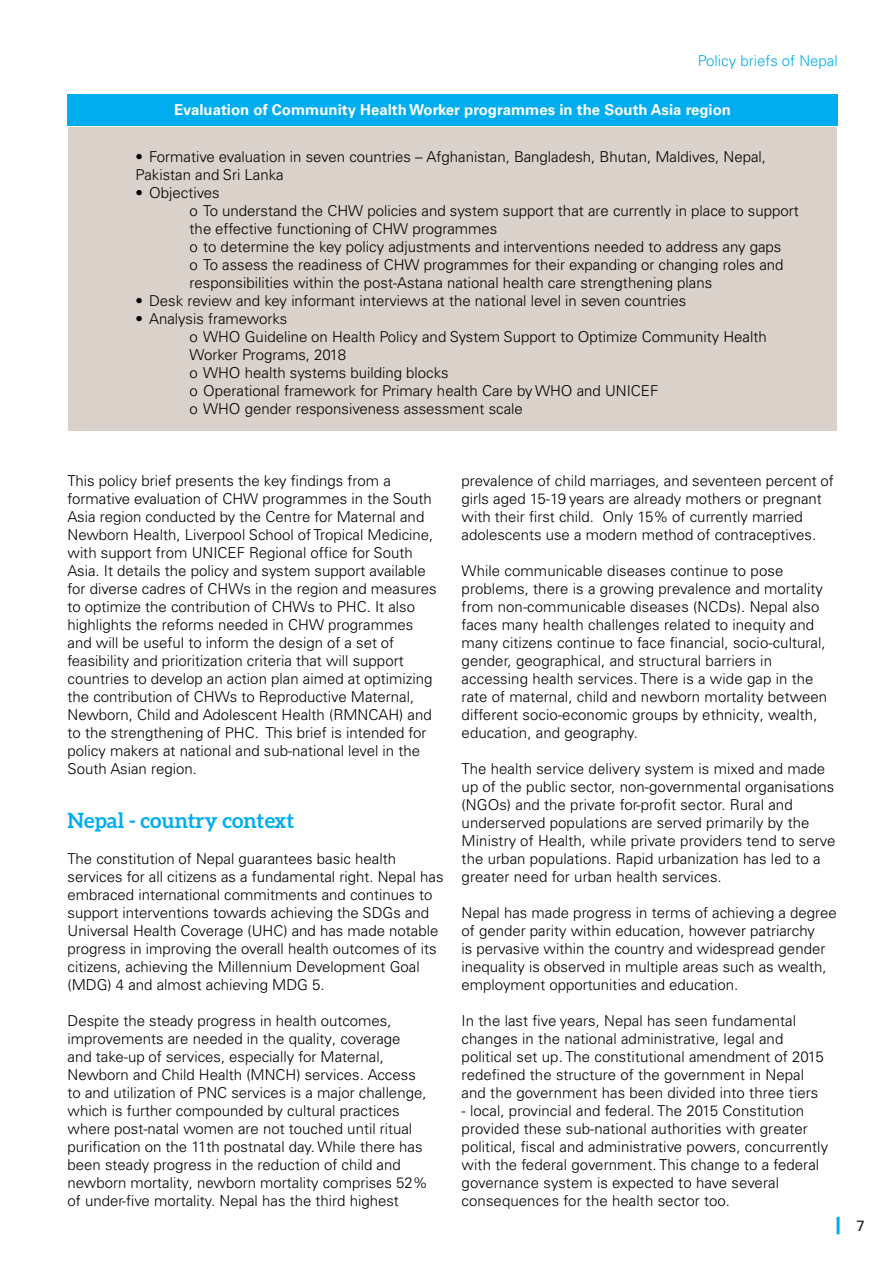
<style>
.page{position:relative;width:893px;height:1263px;background:#fff}
.page>*{position:absolute;margin:0;border:0;box-sizing:border-box;transform-origin:0 0}
.t1{font:700 21px "Aleo";color:#00adf0}
.t2{font:300 15px/18px "Univers LT Pro 45";color:#000}
.t3{font:700 15px "Univers LT Pro 65";color:#fff}
.t4{font:300 15px "Univers LT Pro 45";color:#00aeef}
.t5{font:15px "Univers LT Pro 55 Roman";color:#231f20}
</style>
<div class="page">
<hr style="left:837px;top:1217px;width:3px;height:17px;background:#00aeef">
<div style="left:68px;top:95px;width:770px;height:31px;background:#00aeef"></div>
<div style="left:68px;top:127px;width:769px;height:303px;background:#d9d1ca"></div>
<p class="t4" style="left:698px;top:52px;width:141px">Policy briefs of Nepal</p>
<p class="t3" style="left:174px;top:101px;width:558px">Evaluation of Community Health Worker programmes in the South Asia region</p>
<p class="t2" style="left:136px;top:148px;width:632px">• Formative evaluation in seven countries – Afghanistan, Bangladesh, Bhutan, Maldives, Nepal,<br>Pakistan and Sri Lanka</p>
<p class="t2" style="left:136px;top:184px;width:86px">• Objectives</p>
<p class="t2" style="left:190px;top:202px;width:611px">o To understand the CHW policies and system support that are currently in place to support the effective functioning of CHW programmes</p>
<p class="t2" style="left:190px;top:238px;width:593px">o to determine the key policy adjustments and interventions needed to address any gaps</p>
<p class="t2" style="left:190px;top:256px;width:595px">o To assess the readiness of CHW programmes for their expanding or changing roles and responsibilities within the post-Astana national health care strengthening plans</p>
<p class="t2" style="left:136px;top:292px;width:552px">• Desk review and key informant interviews at the national level in seven countries</p>
<p class="t2" style="left:136px;top:310px;width:153px">• Analysis frameworks</p>
<p class="t2" style="left:190px;top:328px;width:579px">o WHO Guideline on Health Policy and System Support to Optimize Community Health<br>Worker Programs, 2018</p>
<p class="t2" style="left:190px;top:364px;width:261px">o WHO health systems building blocks</p>
<p class="t2" style="left:190px;top:382px;width:470px">o Operational framework for Primary health Care by WHO and UNICEF</p>
<p class="t2" style="left:190px;top:400px;width:335px">o WHO gender responsiveness assessment scale</p>
<p class="t2" style="left:68px;top:472px;width:371px">This policy brief presents the key findings from a formative evaluation of CHW programmes in the South Asia region conducted by the Centre for Maternal and Newborn Health, Liverpool School of Tropical Medicine, with support from UNICEF Regional office for South Asia. It details the policy and system support available for diverse cadres of CHWs in the region and measures to optimize the contribution of CHWs to PHC. It also highlights the reforms needed in CHW programmes and will be useful to inform the design of a set of feasibility and prioritization criteria that will support countries to develop an action plan aimed at optimizing the contribution of CHWs to Reproductive Maternal, Newborn, Child and Adolescent Health (RMNCAH) and to the strengthening of PHC. This brief is intended for policy makers at national and sub-national level in the South Asian region.</p>
<p class="t1" style="left:68px;top:808px;width:228px">Nepal - country context</p>
<p class="t2" style="left:68px;top:850px;width:378px">The constitution of Nepal guarantees basic health services for all citizens as a fundamental right. Nepal has embraced international commitments and continues to support interventions towards achieving the SDGs and Universal Health Coverage (UHC) and has made notable progress in improving the overall health outcomes of its citizens, achieving the Millennium Development Goal (MDG) 4 and almost achieving MDG 5.</p>
<p class="t2" style="left:68px;top:1012px;width:362px">Despite the steady progress in health outcomes, improvements are needed in the quality, coverage and take-up of services, especially for Maternal, Newborn and Child Health (MNCH) services. Access to and utilization of PNC services is a major challenge, which is further compounded by cultural practices where post-natal women are not touched until ritual purification on the 11th postnatal day. While there has been steady progress in the reduction of child and newborn mortality, newborn mortality comprises 52% of under-five mortality. Nepal has the third highest</p>
<p class="t2" style="left:462px;top:472px;width:374px">prevalence of child marriages, and seventeen percent of girls aged 15-19 years are already mothers or pregnant with their first child. Only 15% of currently married adolescents use a modern method of contraceptives.</p>
<p class="t2" style="left:462px;top:562px;width:367px">While communicable diseases continue to pose problems, there is a growing prevalence and mortality from non-communicable diseases (NCDs). Nepal also faces many health challenges related to inequity and many citizens continue to face financial, socio-cultural, gender, geographical, and structural barriers in accessing health services. There is a wide gap in the rate of maternal, child and newborn mortality between different socio-economic groups by ethnicity, wealth, education, and geography.</p>
<p class="t2" style="left:462px;top:760px;width:375px">The health service delivery system is mixed and made up of the public sector, non-governmental organisations (NGOs) and the private for-profit sector. Rural and underserved populations are served primarily by the Ministry of Health, while private providers tend to serve the urban populations. Rapid urbanization has led to a greater need for urban health services.</p>
<p class="t2" style="left:462px;top:904px;width:377px">Nepal has made progress in terms of achieving a degree of gender parity within education, however patriarchy<br>is pervasive within the country and widespread gender inequality is observed in multiple areas such as wealth, employment opportunities and education.</p>
<p class="t2" style="left:462px;top:1012px;width:364px">In the last five years, Nepal has seen fundamental changes in the national administrative, legal and political set up. The constitutional amendment of 2015 redefined the structure of the government in Nepal and the government has been divided into three tiers</p>
<p class="t2" style="left:462px;top:1102px;width:368px">- local, provincial and federal. The 2015 Constitution provided these sub-national authorities with greater political, fiscal and administrative powers, concurrently with the federal government. This change to a federal governance system is expected to have several consequences for the health sector too.</p>
<p class="t5" style="left:856px;top:1217px;width:10px">7</p>
</div>
